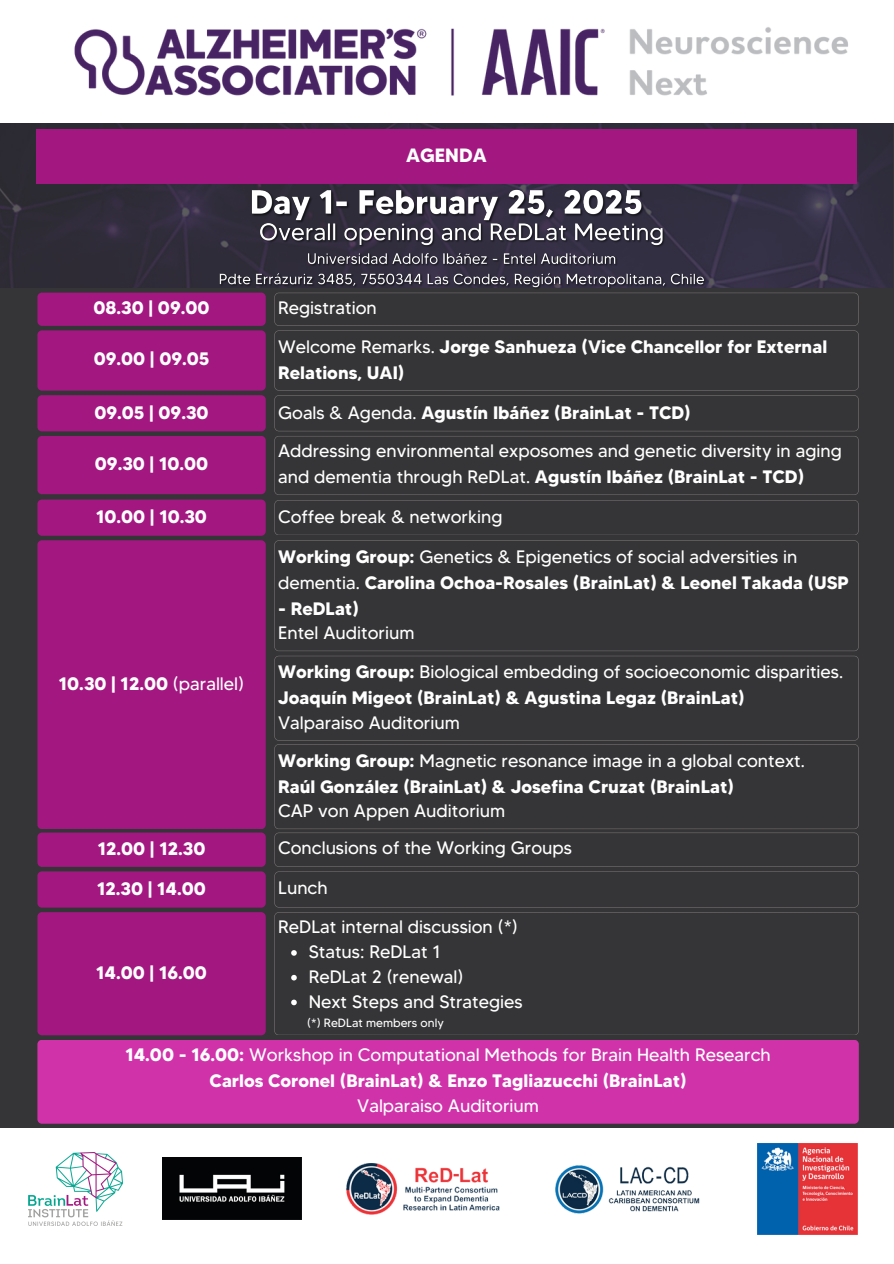
<style>
.page{position:relative;width:894px;height:1264px;background:#fff}
.page>*{position:absolute;margin:0;border:0;box-sizing:border-box;transform-origin:0 0}
.t1{font:700 19.2px "MADETOMMY";color:#fff}
.t2{font:18px/25.3px "MADETOMMY";color:#fff}
.t3{font:700 18px/25.8px "MADETOMMY";color:#fff}
.t4{font:12px "MADETOMMY";color:#fff}
.s1{font-weight:400}
.s2{font-weight:700}
</style>
<div class="page">
<div style="left:0;top:0;width:893px;height:1263px;background:#353537"></div>
<img style="left:0;top:123px;width:891px;height:165px">
<img style="left:214px;top:217px;width:496px;height:72px">
<img style="left:247px;top:183px;width:400px;height:44px">
<div style="left:0;top:0;width:893px;height:123px;background:#fff"></div>
<div style="left:36px;top:129px;width:820px;height:54px;background:#a31781"></div>
<div style="left:37px;top:292px;width:228px;height:34px;background:#a31781;border-radius:4px"></div>
<div style="left:274px;top:292px;width:584px;height:34px;border:1px solid #787272;border-radius:4px"></div>
<div style="left:37px;top:1039px;width:821px;height:84px;background:#d032aa;border-radius:4px"></div>
<div style="left:37px;top:330px;width:228px;height:60px;background:#a31781;border-radius:4px"></div>
<div style="left:274px;top:330px;width:584px;height:60px;border:1px solid #787272;border-radius:4px"></div>
<img style="left:74px;top:27px;width:774px;height:69px">
<div style="left:0;top:1127px;width:893px;height:136px;background:#fff"></div>
<img style="left:163px;top:1157px;width:138px;height:62px">
<img style="left:28px;top:1152px;width:95px;height:73px">
<img style="left:555px;top:1165px;width:145px;height:49px">
<img style="left:346px;top:1163px;width:154px;height:52px">
<img style="left:757px;top:1143px;width:100px;height:91px">
<div style="left:37px;top:395px;width:228px;height:36px;background:#a31781;border-radius:4px"></div>
<div style="left:274px;top:395px;width:584px;height:36px;border:1px solid #787272;border-radius:4px"></div>
<div style="left:37px;top:436px;width:228px;height:58px;background:#a31781;border-radius:5px"></div>
<div style="left:274px;top:436px;width:584px;height:59px;border:1px solid #787272;border-radius:4px"></div>
<div style="left:37px;top:499px;width:228px;height:37px;background:#a31781;border-radius:4px"></div>
<svg style="left:274px;top:500px;width:584px;height:35px"></svg>
<div style="left:37px;top:540px;width:228px;height:289px;background:#a31781;border-radius:5px"></div>
<div style="left:274px;top:540px;width:584px;height:111px;border:1px solid #787272;border-radius:4px"></div>
<div style="left:274px;top:655px;width:584px;height:85px;border:1px solid #787272;border-radius:4px"></div>
<div style="left:274px;top:744px;width:584px;height:85px;border:1px solid #787272;border-radius:4px"></div>
<div style="left:37px;top:832px;width:228px;height:34px;background:#a31781;border-radius:4px"></div>
<div style="left:274px;top:832px;width:584px;height:34px;border:1px solid #787272;border-radius:4px"></div>
<div style="left:37px;top:871px;width:228px;height:36px;background:#a31781;border-radius:4px"></div>
<div style="left:274px;top:871px;width:584px;height:36px;border:1px solid #787272;border-radius:4px"></div>
<div style="left:37px;top:912px;width:228px;height:123px;background:#a31781;border-radius:5px"></div>
<svg style="left:274px;top:912px;width:584px;height:122px"></svg>
<svg style="left:291px;top:950px;width:6px;height:5px"></svg>
<svg style="left:291px;top:974px;width:6px;height:6px"></svg>
<svg style="left:291px;top:999px;width:6px;height:6px"></svg>
<p class="t1" style="left:406px;top:143px;width:82px">AGENDA</p>
<p class="t3" style="left:93px;top:294px;width:117px">08.30 | 09.00</p>
<h2 class="t2" style="left:278px;top:295px;width:100px">Registration</h2>
<h4 class="t3" style="left:94px;top:346px;width:117px">09.00 | 09.05</h4>
<h3 class="t3" style="left:278px;top:333px;width:550px"><span class="s1">Welcome Remarks.</span> Jorge Sanhueza (Vice Chancellor for External<br>Relations, UAI)</h3>
<h4 class="t3" style="left:94px;top:399px;width:116px">09.05 | 09.30</h4>
<h3 class="t3" style="left:278px;top:399px;width:414px"><span class="s1">Goals &amp; Agenda.</span> Agustín Ibáñez (BrainLat - TCD)</h3>
<h4 class="t3" style="left:95px;top:450px;width:115px">09.30 | 10.00</h4>
<h3 class="t2" style="left:278px;top:438px;width:565px;line-height:25.8px">Addressing environmental exposomes and genetic diversity in aging and dementia through ReDLat. <span class="s2">Agustín Ibáñez (BrainLat - TCD)</span></h3>
<h4 class="t3" style="left:96px;top:504px;width:112px">10.00 | 10.30</h4>
<h3 class="t2" style="left:278px;top:503px;width:226px">Coffee break &amp; networking</h3>
<h4 class="t3" style="left:59px;top:670px;width:187px">10.30 | 12.00 <span class="s1">(parallel)</span></h4>
<h4 class="t3" style="left:278px;top:543px;width:572px">Working Group: <span class="s1">Genetics &amp; Epigenetics of social adversities in dementia.</span> Carolina Ochoa-Rosales (BrainLat) &amp; Leonel Takada (USP</h4>
<h4 class="t2" style="left:278px;top:595px;width:138px;line-height:24.8px"><span class="s2">- ReDLat)<br></span>Entel Auditorium</h4>
<h4 class="t2" style="left:278px;top:659px;width:566px"><span class="s2">Working Group:</span> Biological embedding of socioeconomic disparities.<br><span class="s2">Joaquín Migeot (BrainLat) &amp; Agustina Legaz (BrainLat)<br></span>Valparaiso Auditorium</h4>
<h4 class="t3" style="left:278px;top:747px;width:528px;line-height:25.3px">Working Group: <span class="s1">Magnetic resonance image in a global context.<br></span>Raúl González (BrainLat) &amp; Josefina Cruzat (BrainLat)<br><span class="s1">CAP von Appen Auditorium</span></h4>
<h4 class="t3" style="left:98px;top:835px;width:109px">12.00 | 12.30</h4>
<h3 class="t2" style="left:278px;top:834px;width:295px">Conclusions of the Working Groups</h3>
<h4 class="t3" style="left:97px;top:875px;width:110px">12.30 | 14.00</h4>
<h3 class="t2" style="left:278px;top:874px;width:51px">Lunch</h3>
<h4 class="t3" style="left:96px;top:959px;width:112px">14.00 | 16.00</h4>
<h3 class="t2" style="left:278px;top:914px;width:241px">ReDLat internal discussion (*)</h3>
<h4 class="t2" style="left:308px;top:938px;width:133px">Status: ReDLat 1</h4>
<p class="t2" style="left:308px;top:963px;width:156px">ReDLat 2 (renewal)</p>
<p class="t2" style="left:308px;top:988px;width:215px">Next Steps and Strategies</p>
<p class="t4" style="left:307px;top:1015px;width:138px">(*) ReDLat members only</p>
<h3 class="t2" style="left:125px;top:1042px;width:646px;text-align:center"><span class="s2">14.00 - 16.00:</span> Workshop in Computational Methods for Brain Health Research<br><span class="s2">Carlos Coronel (BrainLat) &amp; Enzo Tagliazucchi (BrainLat)<br></span>Valparaiso Auditorium</h3>
</div>
